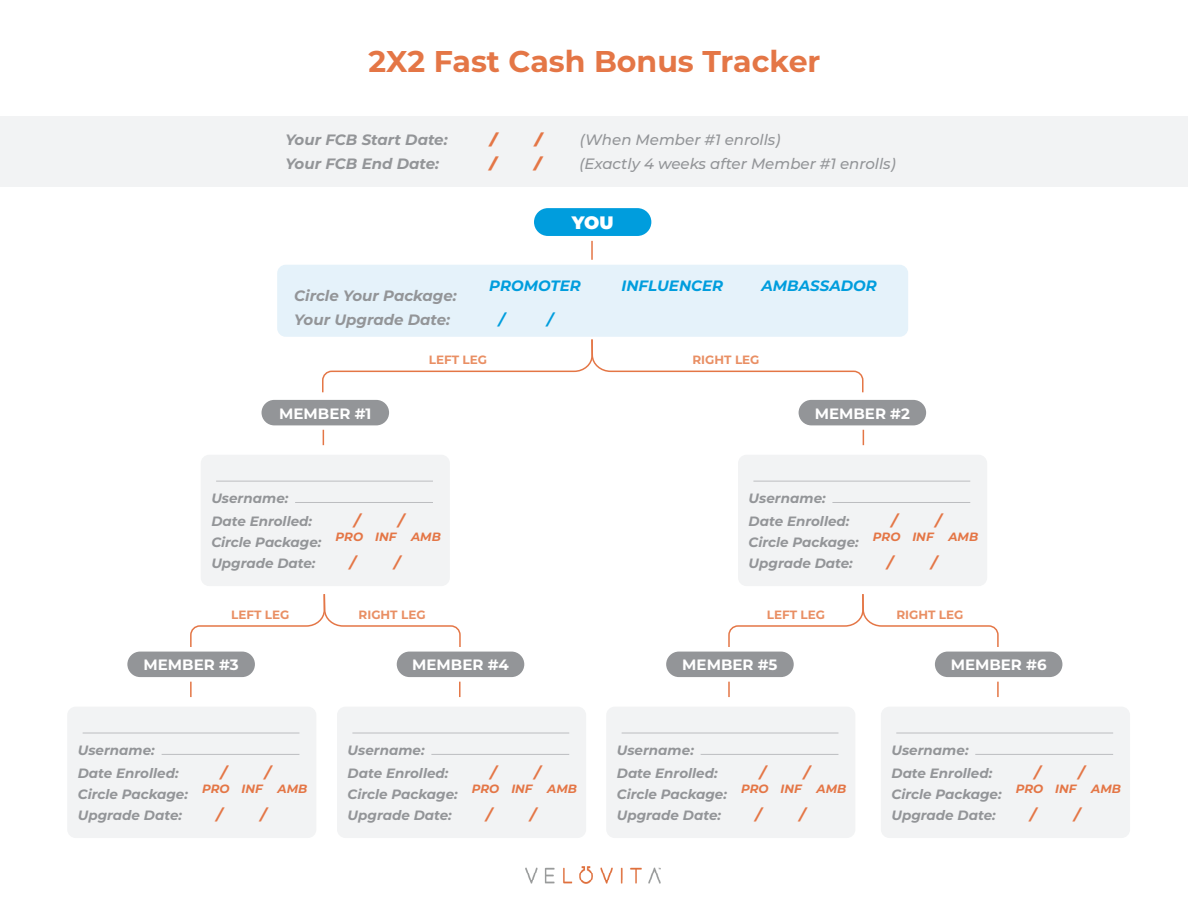
<style>
.page{position:relative;width:1188px;height:918px;background:#fff}
.page>*{position:absolute;margin:0;border:0;box-sizing:border-box;transform-origin:0 0}
.t1{font:700 30px "Montserrat";color:#e47646}
.t2{font:900 18px "Montserrat";color:#fff}
.t3{font:italic 700 15px/24px "Montserrat";color:#939598}
.t4{font:italic 500 15px "Montserrat";color:#939598}
.t5{font:700 15px "Montserrat";color:#fff}
.t6{font:italic 700 15px "Montserrat";color:#009ddd}
.t7{font:italic 700 15px "Montserrat";color:#e47646}
.t8{font:italic 900 15px "Montserrat";color:#e47646}
.t9{font:italic 700 13.5px "Montserrat";color:#939598}
.t10{font:italic 700 12px "Montserrat";color:#e47646}
.t11{font:700 12px "Montserrat";color:#e98f64}
</style>
<div class="page">
<div style="left:1px;top:117px;width:1187px;height:70px;background:#f2f3f4"></div>
<div style="left:277px;top:265px;width:631px;height:72px;background:#e5f2fa;border-radius:9px"></div>
<div style="left:201px;top:455px;width:249px;height:131px;background:#f2f3f4;border-radius:9px"></div>
<div style="left:67px;top:707px;width:249px;height:131px;background:#f2f3f4;border-radius:9px"></div>
<div style="left:606px;top:707px;width:249px;height:131px;background:#f2f3f4;border-radius:9px"></div>
<div style="left:337px;top:707px;width:249px;height:131px;background:#f2f3f4;border-radius:9px"></div>
<div style="left:881px;top:707px;width:249px;height:131px;background:#f2f3f4;border-radius:9px"></div>
<div style="left:738px;top:455px;width:249px;height:131px;background:#f2f3f4;border-radius:9px"></div>
<svg style="left:190px;top:682px;width:2px;height:15px"></svg>
<svg style="left:728px;top:682px;width:2px;height:15px"></svg>
<svg style="left:459px;top:682px;width:2px;height:15px"></svg>
<svg style="left:997px;top:682px;width:2px;height:15px"></svg>
<svg style="left:863px;top:430px;width:1px;height:15px"></svg>
<svg style="left:591px;top:241px;width:2px;height:19px"></svg>
<svg style="left:322px;top:339px;width:542px;height:54px"></svg>
<svg style="left:190px;top:594px;width:271px;height:53px"></svg>
<svg style="left:728px;top:594px;width:271px;height:53px"></svg>
<svg style="left:323px;top:430px;width:1px;height:15px"></svg>
<img style="left:525px;top:867px;width:135px;height:17px">
<div style="left:534px;top:208px;width:117px;height:28px;background:#009ddd;border-radius:14px"></div>
<div style="left:262px;top:400px;width:127px;height:25px;background:#939598;border-radius:13px"></div>
<div style="left:127px;top:652px;width:128px;height:25px;background:#939598;border-radius:13px"></div>
<div style="left:397px;top:652px;width:127px;height:25px;background:#939598;border-radius:13px"></div>
<div style="left:666px;top:652px;width:128px;height:25px;background:#939598;border-radius:13px"></div>
<div style="left:935px;top:652px;width:127px;height:25px;background:#939598;border-radius:13px"></div>
<div style="left:799px;top:400px;width:127px;height:25px;background:#939598;border-radius:13px"></div>
<hr style="left:216px;top:481px;width:217px;height:1px;background:#bcbdc0">
<hr style="left:83px;top:733px;width:216px;height:1px;background:#bcbdc0">
<hr style="left:622px;top:733px;width:216px;height:1px;background:#bcbdc0">
<hr style="left:352px;top:733px;width:217px;height:1px;background:#bcbdc0">
<hr style="left:896px;top:733px;width:217px;height:1px;background:#bcbdc0">
<hr style="left:753px;top:481px;width:217px;height:1px;background:#bcbdc0">
<hr style="left:295px;top:502px;width:138px;height:1px;background:#bcbdc0">
<hr style="left:162px;top:754px;width:137px;height:1px;background:#bcbdc0">
<hr style="left:701px;top:754px;width:137px;height:1px;background:#bcbdc0">
<hr style="left:431px;top:754px;width:138px;height:1px;background:#bcbdc0">
<hr style="left:975px;top:754px;width:138px;height:1px;background:#bcbdc0">
<hr style="left:832px;top:502px;width:138px;height:1px;background:#bcbdc0">
<h1 class="t1" style="left:368px;top:39px;width:454px">2X2 Fast Cash Bonus Tracker</h1>
<p class="t3" style="left:285px;top:127px;width:164px">Your FCB Start Date:</p>
<p class="t8" style="left:490px;top:129px;width:8px">/</p>
<p class="t8" style="left:535px;top:129px;width:8px">/</p>
<p class="t4" style="left:580px;top:130px;width:202px">(When Member #1 enrolls)</p>
<p class="t3" style="left:285px;top:151px;width:155px">Your FCB End Date:</p>
<p class="t8" style="left:490px;top:153px;width:8px">/</p>
<p class="t8" style="left:535px;top:153px;width:8px">/</p>
<p class="t4" style="left:579px;top:154px;width:318px">(Exactly 4 weeks after Member #1 enrolls)</p>
<p class="t3" style="left:294px;top:282px;width:164px">Circle Your Package:<br>Your Upgrade Date:</p>
<h2 class="t2" style="left:572px;top:209px;width:43px">YOU</h2>
<p class="t6" style="left:489px;top:275px;width:93px">PROMOTER</p>
<p class="t6" style="left:499px;top:308px;width:7px">/</p>
<p class="t6" style="left:547px;top:308px;width:7px">/</p>
<p class="t6" style="left:622px;top:275px;width:103px">INFLUENCER</p>
<p class="t6" style="left:761px;top:275px;width:117px">AMBASSADOR</p>
<p class="t5" style="left:279px;top:402px;width:94px">MEMBER #1</p>
<p class="t11" style="left:429px;top:351px;width:60px">LEFT LEG</p>
<p class="t11" style="left:692px;top:351px;width:69px">RIGHT LEG</p>
<p class="t5" style="left:815px;top:402px;width:97px">MEMBER #2</p>
<p class="t9" style="left:211px;top:489px;width:79px">Username:</p>
<p class="t9" style="left:211px;top:511px;width:102px">Date Enrolled:</p>
<p class="t7" style="left:354px;top:510px;width:7px">/</p>
<p class="t7" style="left:398px;top:510px;width:7px">/</p>
<p class="t9" style="left:749px;top:489px;width:79px">Username:</p>
<p class="t9" style="left:749px;top:511px;width:102px">Date Enrolled:</p>
<p class="t7" style="left:891px;top:510px;width:7px">/</p>
<p class="t7" style="left:936px;top:510px;width:7px">/</p>
<p class="t9" style="left:211px;top:532px;width:112px">Circle Package:</p>
<p class="t10" style="left:336px;top:528px;width:29px">PRO</p>
<p class="t10" style="left:375px;top:528px;width:23px">INF</p>
<p class="t10" style="left:411px;top:528px;width:31px">AMB</p>
<p class="t9" style="left:749px;top:532px;width:112px">Circle Package:</p>
<p class="t10" style="left:873px;top:528px;width:29px">PRO</p>
<p class="t10" style="left:912px;top:528px;width:23px">INF</p>
<p class="t10" style="left:948px;top:528px;width:31px">AMB</p>
<p class="t9" style="left:211px;top:554px;width:106px">Upgrade Date:</p>
<p class="t7" style="left:350px;top:552px;width:7px">/</p>
<p class="t7" style="left:394px;top:552px;width:7px">/</p>
<p class="t9" style="left:749px;top:554px;width:106px">Upgrade Date:</p>
<p class="t7" style="left:887px;top:552px;width:7px">/</p>
<p class="t7" style="left:931px;top:552px;width:7px">/</p>
<p class="t11" style="left:231px;top:606px;width:60px">LEFT LEG</p>
<p class="t11" style="left:359px;top:606px;width:69px">RIGHT LEG</p>
<p class="t11" style="left:767px;top:606px;width:60px">LEFT LEG</p>
<p class="t11" style="left:896px;top:606px;width:69px">RIGHT LEG</p>
<p class="t5" style="left:144px;top:654px;width:97px">MEMBER #3</p>
<p class="t5" style="left:412px;top:654px;width:98px">MEMBER #4</p>
<p class="t5" style="left:682px;top:654px;width:97px">MEMBER #5</p>
<p class="t5" style="left:951px;top:654px;width:97px">MEMBER #6</p>
<p class="t9" style="left:78px;top:741px;width:79px">Username:</p>
<p class="t9" style="left:348px;top:741px;width:79px">Username:</p>
<p class="t9" style="left:617px;top:741px;width:79px">Username:</p>
<p class="t9" style="left:892px;top:741px;width:79px">Username:</p>
<p class="t9" style="left:78px;top:763px;width:102px">Date Enrolled:</p>
<p class="t7" style="left:221px;top:762px;width:7px">/</p>
<p class="t7" style="left:265px;top:762px;width:7px">/</p>
<p class="t9" style="left:348px;top:763px;width:102px">Date Enrolled:</p>
<p class="t7" style="left:490px;top:762px;width:7px">/</p>
<p class="t7" style="left:535px;top:762px;width:7px">/</p>
<p class="t9" style="left:617px;top:763px;width:102px">Date Enrolled:</p>
<p class="t7" style="left:760px;top:762px;width:7px">/</p>
<p class="t7" style="left:804px;top:762px;width:7px">/</p>
<p class="t9" style="left:892px;top:763px;width:102px">Date Enrolled:</p>
<p class="t7" style="left:1034px;top:762px;width:7px">/</p>
<p class="t7" style="left:1078px;top:762px;width:7px">/</p>
<p class="t10" style="left:202px;top:780px;width:29px">PRO</p>
<p class="t10" style="left:472px;top:780px;width:29px">PRO</p>
<p class="t10" style="left:741px;top:780px;width:29px">PRO</p>
<p class="t10" style="left:1016px;top:780px;width:29px">PRO</p>
<p class="t10" style="left:242px;top:780px;width:23px">INF</p>
<p class="t10" style="left:511px;top:780px;width:23px">INF</p>
<p class="t10" style="left:781px;top:780px;width:23px">INF</p>
<p class="t10" style="left:1055px;top:780px;width:23px">INF</p>
<p class="t10" style="left:278px;top:780px;width:31px">AMB</p>
<p class="t10" style="left:547px;top:780px;width:31px">AMB</p>
<p class="t10" style="left:817px;top:780px;width:31px">AMB</p>
<p class="t10" style="left:1091px;top:780px;width:31px">AMB</p>
<p class="t9" style="left:78px;top:784px;width:112px">Circle Package:</p>
<p class="t9" style="left:348px;top:784px;width:112px">Circle Package:</p>
<p class="t9" style="left:617px;top:784px;width:112px">Circle Package:</p>
<p class="t9" style="left:892px;top:784px;width:112px">Circle Package:</p>
<p class="t9" style="left:78px;top:806px;width:106px">Upgrade Date:</p>
<p class="t7" style="left:216px;top:804px;width:7px">/</p>
<p class="t7" style="left:260px;top:804px;width:7px">/</p>
<p class="t9" style="left:348px;top:806px;width:106px">Upgrade Date:</p>
<p class="t7" style="left:486px;top:804px;width:7px">/</p>
<p class="t7" style="left:530px;top:804px;width:7px">/</p>
<p class="t9" style="left:617px;top:806px;width:106px">Upgrade Date:</p>
<p class="t7" style="left:755px;top:804px;width:7px">/</p>
<p class="t7" style="left:799px;top:804px;width:7px">/</p>
<p class="t9" style="left:892px;top:806px;width:106px">Upgrade Date:</p>
<p class="t7" style="left:1030px;top:804px;width:7px">/</p>
<p class="t7" style="left:1074px;top:804px;width:7px">/</p>
</div>
